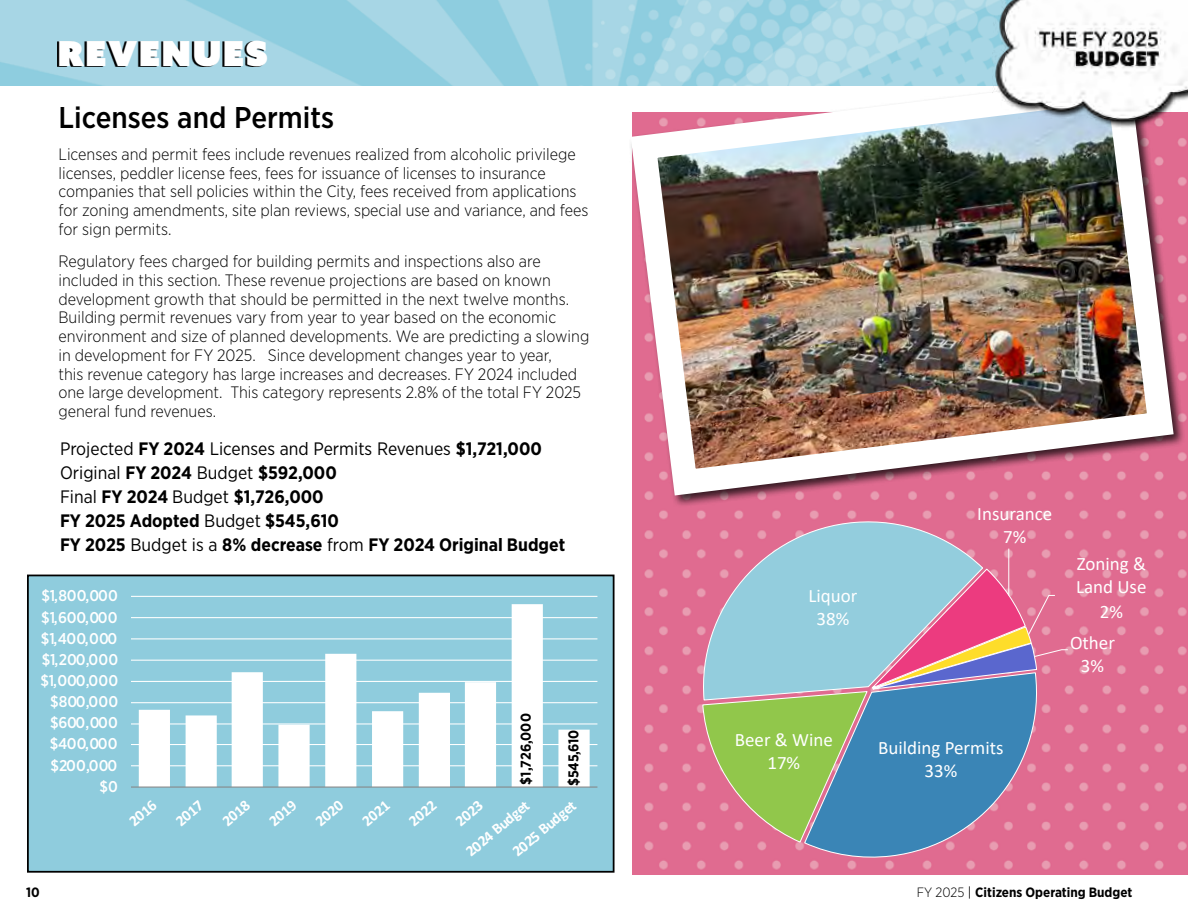
<style>
.page{position:relative;width:1188px;height:918px;background:#fff}
.page>*{position:absolute;margin:0;border:0;box-sizing:border-box;transform-origin:0 0}
.t1{font:34.5px "Azo Sans Uber";letter-spacing:.05em;color:#fff}
.t2{font:500 30px "Gotham Narrow";color:#000}
.t3{font:19.05px/23.1px "Calibri";color:#fff;text-align:center}
.t4{font:700 18px/24px "Gotham Narrow";color:#000}
.t5{font:300 16.5px/18.8px "Gotham Narrow";color:#000}
.t6{font:500 15.6px "Gotham Narrow";letter-spacing:.01em;color:#fff}
.t7{font:700 15.6px "Calibri";color:#fff}
.t8{font:700 14.25px "Gotham Narrow";color:#000}
.t9{font:700 13.5px "Gotham Narrow";color:#000}
.s1{font-weight:400}
.s2{font-weight:300}
</style>
<div class="page">
<img style="left:0;top:0;width:992px;height:85px">
<img style="left:633px;top:131px;width:555px;height:744px">
<img style="left:617px;top:62px;width:570px;height:447px">
<svg style="left:57px;top:41px;width:208px;height:26px;background:#334146"></svg>
<img style="left:992px;top:0;width:196px;height:131px">
<div style="left:28px;top:575px;width:586px;height:297px;background:#8fccdd"></div>
<hr style="left:131px;top:765px;width:466px;height:1px;background:#fff">
<hr style="left:131px;top:744px;width:466px;height:1px;background:#fff">
<hr style="left:131px;top:723px;width:466px;height:2px;background:#fff">
<hr style="left:131px;top:702px;width:466px;height:1px;background:#fff">
<hr style="left:131px;top:681px;width:466px;height:1px;background:#fff">
<hr style="left:131px;top:660px;width:466px;height:1px;background:#fff">
<hr style="left:131px;top:638px;width:466px;height:1px;background:#fff">
<hr style="left:131px;top:617px;width:466px;height:1px;background:#fff">
<hr style="left:131px;top:596px;width:466px;height:1px;background:#fff">
<svg style="left:139px;top:604px;width:451px;height:183px"></svg>
<hr style="left:131px;top:787px;width:466px;height:1px;background:#868686">
<div style="left:27px;top:575px;width:588px;height:298px;border:2px solid #000"></div>
<svg style="left:697px;top:518px;width:287px;height:183px;background:#bc9db7"></svg>
<svg style="left:803px;top:843px;width:243px;height:17px;background:#b1799f"></svg>
<hr style="left:1008px;top:549px;width:1px;height:46px;background:#fff">
<svg style="left:702px;top:568px;width:367px;height:275px;background:#949ba6"></svg>
<h1 class="t1" style="left:58px;top:30px;width:212px">REVENUES</h1>
<h2 class="t2" style="left:58px;top:98px;width:277px">Licenses and Permits</h2>
<p class="t5" style="left:58px;top:144px;width:532px">Licenses and permit fees include revenues realized from alcoholic privilege licenses, peddler license fees, fees for issuance of licenses to insurance companies that sell policies within the City, fees received from applications for zoning amendments, site plan reviews, special use and variance, and fees for sign permits.</p>
<p class="t5" style="left:58px;top:252px;width:532px">Regulatory fees charged for building permits and inspections also are included in this section. These revenue projections are based on known development growth that should be permitted in the next twelve months.<br>Building permit revenues vary from year to year based on the economic environment and size of planned developments. We are predicting a slowing in development for FY 2025. Since development changes year to year,<br>this revenue category has large increases and decreases. FY 2024 included one large development. This category represents 2.8% of the total FY 2025 general fund revenues.</p>
<p class="t4" style="left:60px;top:436px;width:507px"><span class="s1">Projected</span> FY 2024 <span class="s1">Licenses and Permits Revenues</span> $1,721,000<br><span class="s1">Original</span> FY 2024 <span class="s1">Budget</span> $592,000<br><span class="s1">Final</span> FY 2024 <span class="s1">Budget</span> $1,726,000<br>FY 2025 Adopted <span class="s1">Budget</span> $545,610<br>FY 2025 <span class="s1">Budget is a</span> 8% decrease <span class="s1">from</span> FY 2024 Original Budget</p>
<p class="t6" style="left:41px;top:586px;width:78px">$1,800,000</p>
<p class="t6" style="left:41px;top:607px;width:78px">$1,600,000</p>
<p class="t6" style="left:41px;top:628px;width:78px">$1,400,000</p>
<p class="t6" style="left:42px;top:650px;width:78px">$1,200,000</p>
<p class="t6" style="left:40px;top:670px;width:79px">$1,000,000</p>
<p class="t6" style="left:50px;top:692px;width:69px">$800,000</p>
<p class="t3" style="left:808px;top:584px;width:50px">Liquor<br>38%</p>
<p class="t6" style="left:50px;top:713px;width:69px">$600,000</p>
<p class="t6" style="left:50px;top:734px;width:69px">$400,000</p>
<p class="t6" style="left:51px;top:755px;width:68px">$200,000</p>
<p class="t6" style="left:100px;top:777px;width:20px">$0</p>
<p class="t8" style="left:517px;top:785px;width:73px;rotate:-90deg">$1,726,000</p>
<p class="t8" style="left:564px;top:786px;width:57px;rotate:-90deg">$545,610</p>
<p class="t3" style="left:735px;top:728px;width:100px">Beer &amp; Wine<br>17%</p>
<p class="t7" style="left:124px;top:814px;width:32px;rotate:-40deg">2016</p>
<p class="t7" style="left:171px;top:814px;width:32px;rotate:-40deg">2017</p>
<p class="t7" style="left:217px;top:814px;width:32px;rotate:-40deg">2018</p>
<p class="t7" style="left:264px;top:814px;width:32px;rotate:-40deg">2019</p>
<p class="t7" style="left:311px;top:814px;width:32px;rotate:-40deg">2020</p>
<p class="t7" style="left:357px;top:814px;width:32px;rotate:-40deg">2021</p>
<p class="t7" style="left:404px;top:814px;width:32px;rotate:-40deg">2022</p>
<p class="t7" style="left:451px;top:814px;width:32px;rotate:-40deg">2023</p>
<p class="t7" style="left:461px;top:845px;width:79px;rotate:-40deg">2024 Budget</p>
<p class="t7" style="left:507px;top:845px;width:79px;rotate:-40deg">2025 Budget</p>
<p class="t3" style="left:977px;top:502px;width:77px">Insurance<br>7%</p>
<p class="t3" style="left:1076px;top:552px;width:72px;line-height:23.7px">Zoning &amp;<br>Land Use<br>2%</p>
<p class="t3" style="left:1070px;top:631px;width:47px">Other<br>3%</p>
<p class="t3" style="left:878px;top:735px;width:127px">Building Permits<br>33%</p>
<p class="t9" style="left:26px;top:884px;width:15px">10</p>
<p class="t9" style="left:917px;top:884px;width:217px"><span class="s2">FY 2025</span> <span class="s1">|</span> Citizens Operating Budget</p>
</div>
